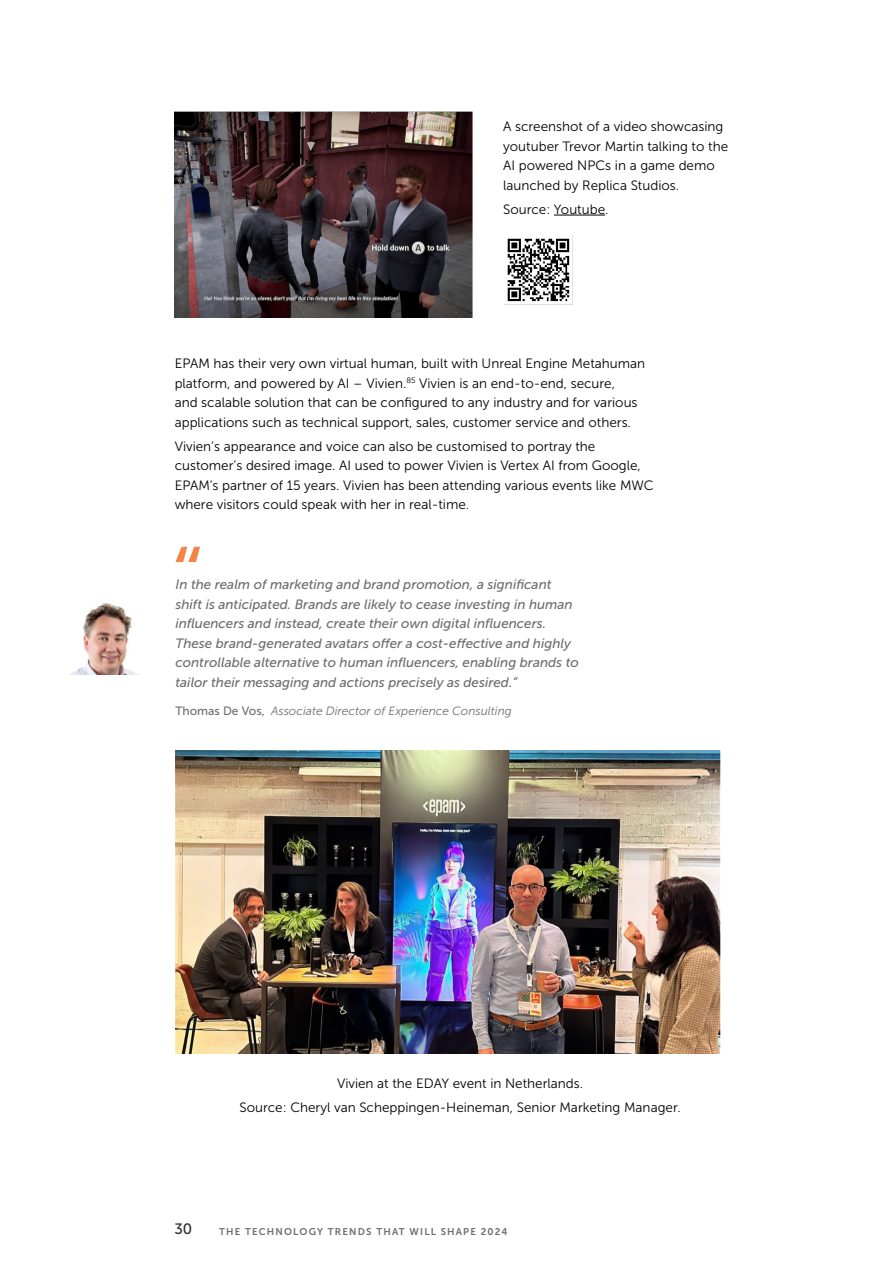
<style>
.page{position:relative;width:893px;height:1263px;background:#fff}
.page>*{position:absolute;margin:0;border:0;box-sizing:border-box;transform-origin:0 0}
.t1{font:15px "Museo Sans 500";color:#2e2e2e}
.t2{font:13.5px/19.5px "Museo Sans 300";color:#000}
.t3{font:italic 13.5px/19.5px "Museo Sans 500";color:#6d6d6d}
.t4{font:italic 12px "Museo Sans 300";color:#6d6d6d}
.t5{font:9.75px "Museo Sans 700";letter-spacing:.12em;color:#6d6d6d}
.s1{font-family:"Museo Sans 500";font-style:normal}
.s2{font-family:"Museo Sans 500";font-style:normal;color:#fff}
</style>
<div class="page">
<img style="left:175px;top:112px;width:297px;height:205px">
<hr style="left:554px;top:215px;width:51px;height:1px;background:#000">
<img style="left:505px;top:236px;width:68px;height:69px">
<svg style="left:175px;top:547px;width:25px;height:15px"></svg>
<img style="left:70px;top:604px;width:69px;height:71px">
<img style="left:176px;top:750px;width:545px;height:304px">
<p class="t2" style="left:503px;top:117px;width:226px">A screenshot of a video showcasing youtuber Trevor Martin talking to the<br>AI powered NPCs in a game demo launched by Replica Studios.</p>
<p class="t2" style="left:503px;top:199px;width:107px">Source: Youtube.</p>
<p class="t2" style="left:175px;top:354px;width:472px">EPAM has their very own virtual human, built with Unreal Engine Metahuman platform, and powered by AI – Vivien.<sup>85</sup> Vivien is an end-to-end, secure,<br>and scalable solution that can be configured to any industry and for various applications such as technical support, sales, customer service and others.</p>
<p class="t2" style="left:175px;top:436px;width:481px">Vivien’s appearance and voice can also be customised to portray the customer’s desired image. AI used to power Vivien is Vertex AI from Google, EPAM’s partner of 15 years. Vivien has been attending various events like MWC where visitors could speak with her in real-time.</p>
<p class="t3" style="left:175px;top:575px;width:405px">In the realm of marketing and brand promotion, a significant shift is anticipated. Brands are likely to cease investing in human influencers and instead, create their own digital influencers.<br>These brand-generated avatars offer a cost-effective and highly controllable alternative to human influencers, enabling brands to tailor their messaging and actions precisely as desired.”</p>
<p class="t4" style="left:175px;top:704px;width:410px"><span class="s1">Thomas De Vos,</span> Associate Director of Experience Consulting<span class="s2">astien Henry,</span></p>
<p class="t2" style="left:240px;top:1072px;width:443px;line-height:23.7px;text-align:center">Vivien at the EDAY event in Netherlands.<br>Source: Cheryl van Scheppingen-Heineman, Senior Marketing Manager.</p>
<p class="t1" style="left:174px;top:1221px;width:19px">30</p>
<p class="t5" style="left:219px;top:1226px;width:290px">THE TECHNOLOGY TRENDS THAT WILL SHAPE 2024</p>
</div>
